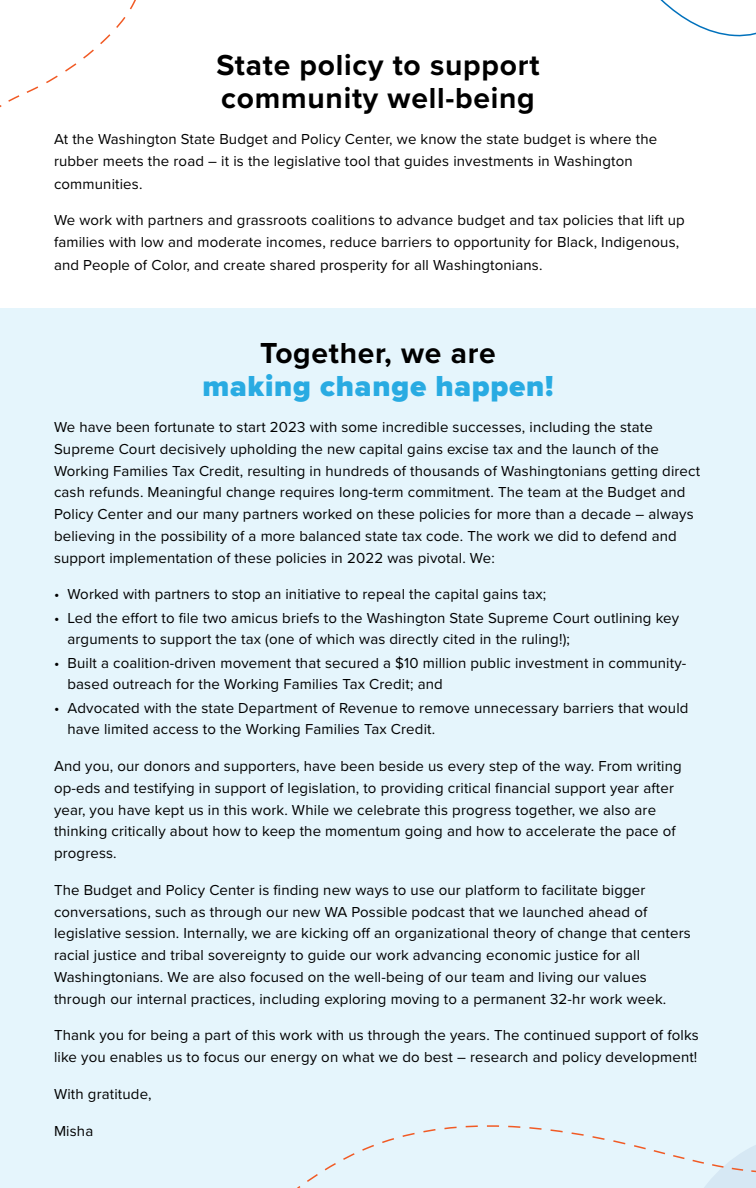
<style>
.page{position:relative;width:756px;height:1188px;background:#fff}
.page>*{position:absolute;margin:0;border:0;box-sizing:border-box;transform-origin:0 0}
.t1{font:700 30px/33px "Proxima Nova";letter-spacing:.025em;color:#000}
.t2{font:900 30px "Proxima Nova";letter-spacing:.025em;color:#29abe2}
.t3{font:15px/21.8px "Proxima Nova";letter-spacing:.01em;color:#000}
</style>
<div class="page">
<div style="left:0;top:309px;width:756px;height:879px;background:#e5f5fc"></div>
<svg style="left:660px;top:0;width:96px;height:37px"></svg>
<svg style="left:297px;top:1125px;width:459px;height:63px"></svg>
<svg style="left:0;top:0;width:136px;height:108px"></svg>
<h1 class="t1" style="left:217px;top:50px;width:324px">State policy to support community well-being</h1>
<p class="t3" style="left:54px;top:128px;width:605px;line-height:22.5px">At the Washington State Budget and Policy Center, we know the state budget is where the rubber meets the road – it is the legislative tool that guides investments in Washington communities.</p>
<p class="t3" style="left:54px;top:209px;width:632px;line-height:22.5px">We work with partners and grassroots coalitions to advance budget and tax policies that lift up families with low and moderate incomes, reduce barriers to opportunity for Black, Indigenous, and People of Color, and create shared prosperity for all Washingtonians.</p>
<h1 class="t1" style="left:260px;top:338px;width:237px">Together, we are</h1>
<h1 class="t2" style="left:202px;top:373px;width:353px">making change happen!</h1>
<p class="t3" style="left:54px;top:417px;width:648px">We have been fortunate to start 2023 with some incredible successes, including the state Supreme Court decisively upholding the new capital gains excise tax and the launch of the Working Families Tax Credit, resulting in hundreds of thousands of Washingtonians getting direct cash refunds. Meaningful change requires long-term commitment. The team at the Budget and Policy Center and our many partners worked on these policies for more than a decade – always believing in the possibility of a more balanced state tax code. The work we did to defend and support implementation of these policies in 2022 was pivotal. We:</p>
<p class="t3" style="left:54px;top:584px;width:494px">• Worked with partners to stop an initiative to repeal the capital gains tax;</p>
<p class="t3" style="left:68px;top:608px;width:613px;text-indent:-14px">• Led the effort to file two amicus briefs to the Washington State Supreme Court outlining key arguments to support the tax (one of which was directly cited in the ruling!);</p>
<p class="t3" style="left:68px;top:653px;width:620px;text-indent:-14px">• Built a coalition-driven movement that secured a $10 million public investment in community&shy;based outreach for the Working Families Tax Credit; and</p>
<p class="t3" style="left:68px;top:698px;width:623px;text-indent:-14px">• Advocated with the state Department of Revenue to remove unnecessary barriers that would have limited access to the Working Families Tax Credit.</p>
<p class="t3" style="left:54px;top:756px;width:629px">And you, our donors and supporters, have been beside us every step of the way. From writing op-eds and testifying in support of legislation, to providing critical financial support year after year, you have kept us in this work. While we celebrate this progress together, we also are thinking critically about how to keep the momentum going and how to accelerate the pace of progress.</p>
<p class="t3" style="left:54px;top:880px;width:638px">The Budget and Policy Center is finding new ways to use our platform to facilitate bigger conversations, such as through our new WA Possible podcast that we launched ahead of legislative session. Internally, we are kicking off an organizational theory of change that centers racial justice and tribal sovereignty to guide our work advancing economic justice for all Washingtonians. We are also focused on the well-being of our team and living our values through our internal practices, including exploring moving to a permanent 32-hr work week.</p>
<p class="t3" style="left:54px;top:1025px;width:646px">Thank you for being a part of this work with us through the years. The continued support of folks like you enables us to focus our energy on what we do best – research and policy development!</p>
<p class="t3" style="left:54px;top:1084px;width:99px">With gratitude,</p>
<p class="t3" style="left:54px;top:1121px;width:41px">Misha</p>
</div>
